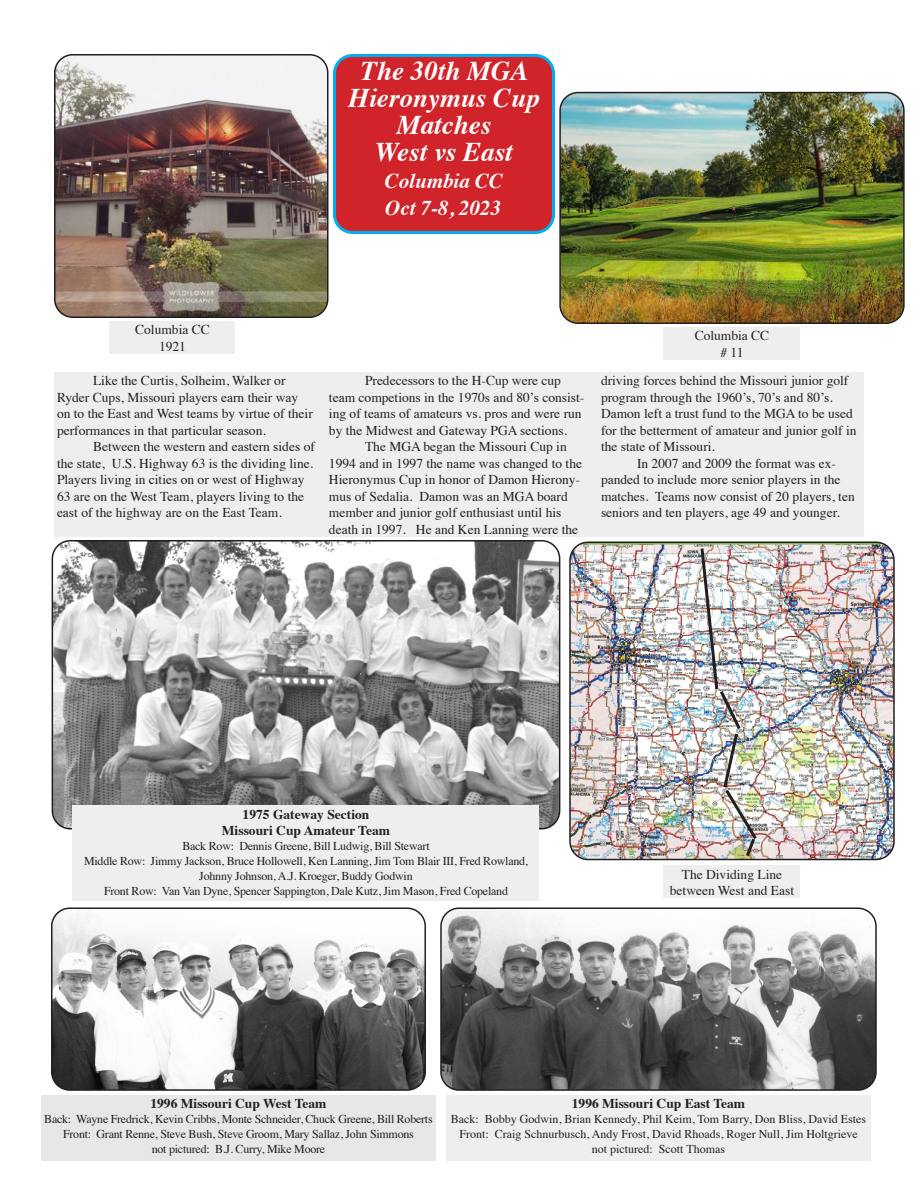
<style>
.page{position:relative;width:918px;height:1188px;background:#fff}
.page>*{position:absolute;margin:0;border:0;box-sizing:border-box;transform-origin:0 0}
.t1{font:italic 700 27px "Times";color:#fff}
.t2{font:italic 700 21px "Times";color:#fff}
.t3{font:13.5px/16.5px "Times";color:#231f20}
.t4{font:700 13.5px "Times";color:#231f20}
.t5{font:12px/15px "Times";letter-spacing:-.02em;color:#231f20;text-align:center}
.t6{font:12px "Times";color:#231f20}
</style>
<div class="page">
<img style="left:441px;top:908px;width:435px;height:180px">
<div style="left:440px;top:908px;width:437px;height:183px;border:2px solid #231f20;border-radius:18px"></div>
<img style="left:52px;top:541px;width:508px;height:286px">
<div style="left:52px;top:540px;width:508px;height:290px;border:2px solid #231f20;border-radius:18px"></div>
<img style="left:52px;top:908px;width:373px;height:180px">
<div style="left:51px;top:908px;width:375px;height:183px;border:2px solid #231f20;border-radius:18px"></div>
<div style="left:446px;top:1095px;width:425px;height:66px;background:#eeeeef"></div>
<div style="left:73px;top:806px;width:466px;height:96px;background:#eeeeef"></div>
<div style="left:41px;top:1095px;width:395px;height:66px;background:#e6e7e9"></div>
<div style="left:54px;top:372px;width:810px;height:165px;background:#eeeeef"></div>
<div style="left:334px;top:56px;width:220px;height:176px;background:#d1232a;border-radius:18px"></div>
<div style="left:333px;top:54px;width:222px;height:180px;border:3px solid #00aeef;border-radius:18px"></div>
<img style="left:562px;top:93px;width:340px;height:228px">
<div style="left:559px;top:92px;width:346px;height:232px;border:2px solid #231f20;border-radius:18px"></div>
<img style="left:55px;top:55px;width:273px;height:262px">
<div style="left:54px;top:54px;width:274px;height:264px;border:2px solid #231f20;border-radius:18px"></div>
<div style="left:110px;top:321px;width:126px;height:33px;background:#eeeeef"></div>
<div style="left:664px;top:327px;width:136px;height:33px;background:#eeeeef"></div>
<img style="left:570px;top:542px;width:324px;height:318px">
<div style="left:569px;top:542px;width:326px;height:318px;border:2px solid #231f20;border-radius:18px"></div>
<img style="left:699px;top:545px;width:61px;height:315px">
<div style="left:664px;top:866px;width:136px;height:32px;background:#eeeeef"></div>
<p class="t1" style="left:361px;top:46px;width:170px">The 30th MGA</p>
<p class="t1" style="left:348px;top:73px;width:193px">Hieronymus Cup</p>
<p class="t1" style="left:397px;top:100px;width:96px">Matches</p>
<p class="t1" style="left:375px;top:127px;width:139px">West vs East</p>
<p class="t2" style="left:385px;top:161px;width:120px">Columbia CC</p>
<p class="t2" style="left:385px;top:188px;width:118px">Oct 7-8, 2023</p>
<p class="t3" style="left:135px;top:320px;width:76px">Columbia CC</p>
<p class="t3" style="left:159px;top:337px;width:28px">1921</p>
<p class="t3" style="left:57px;top:371px;width:257px;text-indent:36px">Like the Curtis, Solheim, Walker or Ryder Cups, Missouri players earn their way on to the East and West teams by virtue of their performances in that particular season.</p>
<p class="t3" style="left:57px;top:437px;width:259px;text-indent:36px">Between the western and eastern sides of the state, U.S. Highway 63 is the dividing line.<br>Players living in cities on or west of Highway 63 are on the West Team, players living to the east of the highway are on the East Team.</p>
<p class="t3" style="left:329px;top:371px;width:257px;text-indent:36px">Predecessors to the H-Cup were cup team competions in the 1970s and 80’s consist&shy;ing of teams of amateurs vs. pros and were run by the Midwest and Gateway PGA sections.</p>
<p class="t3" style="left:329px;top:437px;width:255px;text-indent:36px">The MGA began the Missouri Cup in 1994 and in 1997 the name was changed to the Hieronymus Cup in honor of Damon Hierony&shy;mus of Sedalia. Damon was an MGA board member and junior golf enthusiast until his death in 1997. He and Ken Lanning were the</p>
<p class="t3" style="left:695px;top:326px;width:76px">Columbia CC</p>
<p class="t3" style="left:720px;top:343px;width:25px"># 11</p>
<p class="t3" style="left:601px;top:371px;width:257px">driving forces behind the Missouri junior golf program through the 1960’s, 70’s and 80’s.<br>Damon left a trust fund to the MGA to be used for the betterment of amateur and junior golf in the state of Missouri.</p>
<p class="t3" style="left:601px;top:454px;width:255px;text-indent:36px">In 2007 and 2009 the format was ex&shy;panded to include more senior players in the matches. Teams now consist of 20 players, ten seniors and ten players, age 49 and younger.</p>
<p class="t4" style="left:243px;top:801px;width:128px">1975 Gateway Section</p>
<p class="t4" style="left:222px;top:818px;width:170px">Missouri Cup Amateur Team</p>
<p class="t5" style="left:182px;top:838px;width:249px">Back Row: Dennis Greene, Bill Ludwig, Bill Stewart</p>
<p class="t5" style="left:84px;top:853px;width:445px">Middle Row: Jimmy Jackson, Bruce Hollowell, Ken Lanning, Jim Tom Blair III, Fred Rowland,<br>Johnny Johnson, A.J. Kroeger, Buddy Godwin</p>
<p class="t5" style="left:104px;top:883px;width:406px">Front Row: Van Van Dyne, Spencer Sappington, Dale Kutz, Jim Mason, Fred Copeland</p>
<p class="t3" style="left:682px;top:865px;width:102px">The Dividing Line</p>
<p class="t3" style="left:670px;top:881px;width:126px">between West and East</p>
<p class="t4" style="left:150px;top:1091px;width:178px">1996 Missouri Cup West Team</p>
<p class="t5" style="left:44px;top:1111px;width:390px">Back: Wayne Fredrick, Kevin Cribbs, Monte Schneider, Chuck Greene, Bill Roberts</p>
<p class="t5" style="left:63px;top:1126px;width:352px">Front: Grant Renne, Steve Bush, Steve Groom, Mary Sallaz, John Simmons</p>
<p class="t5" style="left:152px;top:1141px;width:175px">not pictured: B.J. Curry, Mike Moore</p>
<p class="t4" style="left:572px;top:1091px;width:175px">1996 Missouri Cup East Team</p>
<p class="t6" style="left:451px;top:1108px;width:417px">Back: Bobby Godwin, Brian Kennedy, Phil Keim, Tom Barry, Don Bliss, David Estes</p>
<p class="t6" style="left:459px;top:1123px;width:400px">Front: Craig Schnurbusch, Andy Frost, David Rhoads, Roger Null, Jim Holtgrieve</p>
<p class="t6" style="left:592px;top:1138px;width:135px">not pictured: Scott Thomas</p>
</div>
